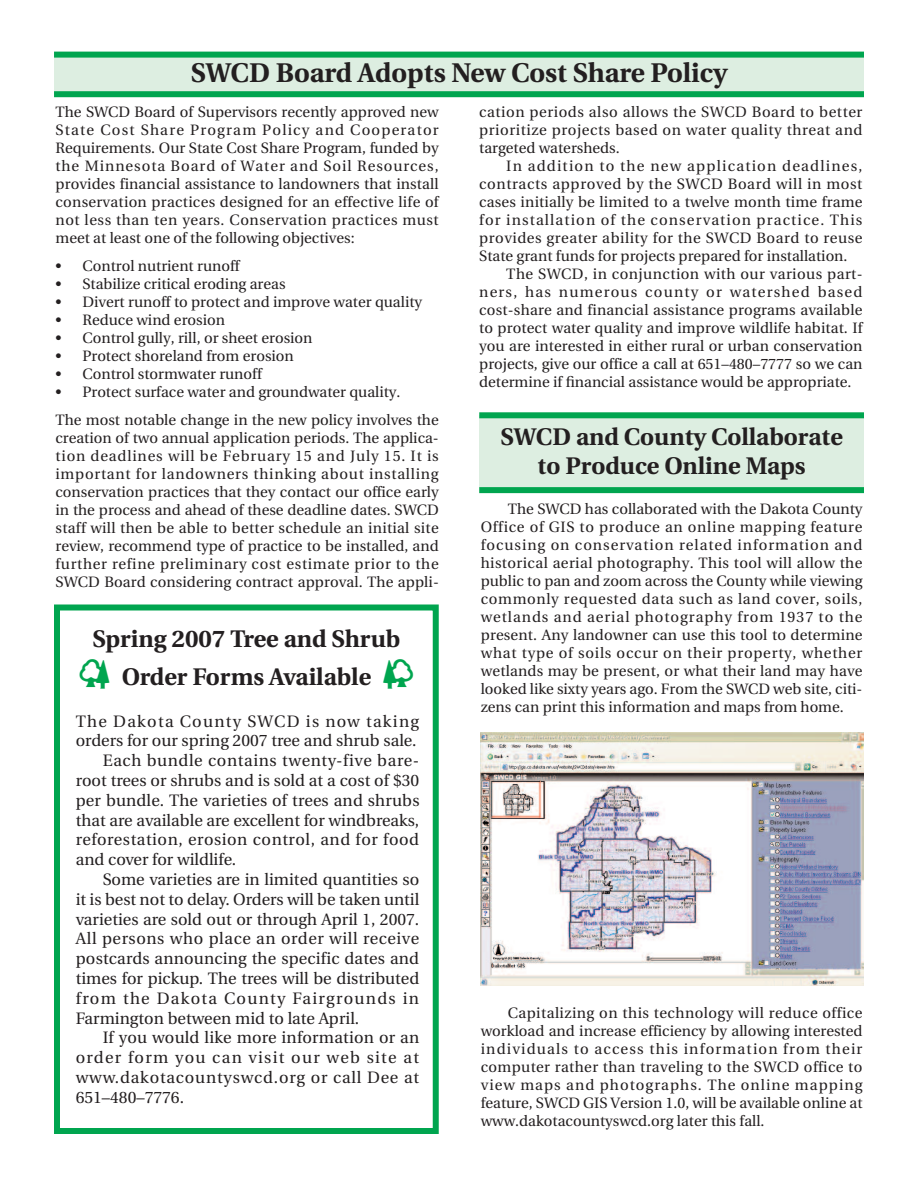
<style>
.page{position:relative;width:918px;height:1188px;background:#fff}
.page>*{position:absolute;margin:0;border:0;box-sizing:border-box;transform-origin:0 0}
.t1{font:700 27px "Utopia";color:#231f20}
.t2{font:700 24px/38.4px "Utopia";color:#231f20;text-align:center}
.t3{font:16.5px "Utopia";letter-spacing:.01em;color:#231f20}
.t4{font:16.5px "Utopia";letter-spacing:.035em;color:#231f20}
.t5{font:16.5px "Utopia";letter-spacing:.08em;color:#231f20}
.t6{font:16.5px "Utopia";letter-spacing:.05em;color:#231f20}
.t7{font:15px/18px "Utopia";color:#231f20;text-align:justify}
.t8{font:15px "Utopia";letter-spacing:.08em;color:#231f20}
.t9{font:15px "Utopia";letter-spacing:.075em;color:#231f20}
.t10{font:15px "Utopia";letter-spacing:.035em;color:#231f20}
.t11{font:15px "Utopia";letter-spacing:.04em;color:#231f20}
.t12{font:15px "Utopia";letter-spacing:.03em;color:#231f20}
.s1{font-family:"Botanical";font-weight:400;font-size:36px;color:#00a54f}
</style>
<div class="page">
<div style="left:54px;top:55px;width:810px;height:40px;background:#ddeee1"></div>
<div style="left:54px;top:52px;width:810px;height:6px;background:#00a54f"></div>
<div style="left:54px;top:91px;width:810px;height:6px;background:#00a54f"></div>
<div style="left:54px;top:604px;width:385px;height:530px;border:6px solid #00a54f"></div>
<div style="left:479px;top:415px;width:385px;height:77px;background:#ddeee1"></div>
<div style="left:479px;top:412px;width:385px;height:6px;background:#00a54f"></div>
<div style="left:479px;top:487px;width:385px;height:6px;background:#00a54f"></div>
<img style="left:481px;top:732px;width:383px;height:253px">
<h1 class="t1" style="left:191px;top:62px;width:538px">SWCD Board Adopts New Cost Share Policy</h1>
<p class="t7" style="left:56px;top:104px;width:385px">The SWCD Board of Supervisors recently approved new State Cost Share Program Policy and Cooperator Requirements. Our State Cost Share Program, funded by the Minnesota Board of Water and Soil Resources, provides financial assistance to landowners that install conservation practices designed for an effective life of not less than ten years. Conservation practices must meet at least one of the following objectives:</p>
<p class="t7" style="left:56px;top:258px;width:186px">• Control nutrient runoff</p>
<p class="t7" style="left:56px;top:276px;width:232px">• Stabilize critical eroding areas</p>
<p class="t7" style="left:56px;top:294px;width:368px">• Divert runoff to protect and improve water quality</p>
<p class="t7" style="left:56px;top:312px;width:171px">• Reduce wind erosion</p>
<p class="t7" style="left:56px;top:330px;width:259px">• Control gully, rill, or sheet erosion</p>
<p class="t7" style="left:56px;top:348px;width:240px">• Protect shoreland from erosion</p>
<p class="t7" style="left:56px;top:366px;width:208px">• Control stormwater runoff</p>
<p class="t7" style="left:56px;top:379px;width:385px;line-height:27.8px">• Protect surface water and groundwater quality.<br>The most notable change in the new policy involves the</p>
<p class="t7" style="left:56px;top:430px;width:385px">creation of two annual application periods. The applica&shy;tion deadlines will be February 15 and July 15. It is important for landowners thinking about installing conservation practices that they contact our office early in the process and ahead of these deadline dates. SWCD staff will then be able to better schedule an initial site review, recommend type of practice to be installed, and further refine preliminary cost estimate prior to the SWCD Board considering contract approval. The appli-</p>
<h2 class="t2" style="left:77px;top:621px;width:341px">Spring 2007 Tree and Shrub<br><span class="s1">S</span> Order Forms Available <span class="s1">T</span></h2>
<p class="t5" style="left:76px;top:714px;width:345px">The Dakota County SWCD is now taking</p>
<p class="t3" style="left:76px;top:734px;width:342px">orders for our spring 2007 tree and shrub sale.</p>
<p class="t4" style="left:103px;top:754px;width:318px">Each bundle contains twenty-five bare-</p>
<p class="t3" style="left:76px;top:774px;width:345px">root trees or shrubs and is sold at a cost of $30</p>
<p class="t3" style="left:76px;top:793px;width:345px">per bundle. The varieties of trees and shrubs</p>
<p class="t3" style="left:76px;top:813px;width:345px">that are available are excellent for windbreaks,</p>
<p class="t4" style="left:76px;top:833px;width:345px">reforestation, erosion control, and for food</p>
<p class="t3" style="left:76px;top:853px;width:162px">and cover for wildlife.</p>
<p class="t3" style="left:103px;top:873px;width:318px">Some varieties are in limited quantities so</p>
<p class="t3" style="left:76px;top:892px;width:345px">it is best not to delay. Orders will be taken until</p>
<p class="t3" style="left:76px;top:912px;width:345px">varieties are sold out or through April 1, 2007.</p>
<p class="t4" style="left:76px;top:932px;width:345px">All persons who place an order will receive</p>
<p class="t3" style="left:76px;top:952px;width:345px">postcards announcing the specific dates and</p>
<p class="t3" style="left:76px;top:972px;width:345px">times for pickup. The trees will be distributed</p>
<p class="t5" style="left:76px;top:991px;width:345px">from the Dakota County Fairgrounds in</p>
<p class="t3" style="left:76px;top:1011px;width:285px">Farmington between mid to late April.</p>
<p class="t3" style="left:103px;top:1031px;width:318px">If you would like more information or an</p>
<p class="t5" style="left:76px;top:1051px;width:345px">order form you can visit our web site at</p>
<p class="t6" style="left:76px;top:1071px;width:345px">www.dakotacountyswcd.org or call Dee at</p>
<p class="t3" style="left:76px;top:1090px;width:110px">651–480–7776.</p>
<p class="t7" style="left:479px;top:104px;width:385px">cation periods also allows the SWCD Board to better prioritize projects based on water quality threat and targeted watersheds.</p>
<p class="t8" style="left:506px;top:160px;width:358px">In addition to the new application deadlines,</p>
<p class="t11" style="left:479px;top:178px;width:385px">contracts approved by the SWCD Board will in most</p>
<p class="t7" style="left:479px;top:194px;width:385px">cases initially be limited to a twelve month time frame</p>
<p class="t9" style="left:479px;top:214px;width:385px">for installation of the conservation practice. This</p>
<p class="t10" style="left:479px;top:232px;width:385px">provides greater ability for the SWCD Board to reuse</p>
<p class="t7" style="left:479px;top:248px;width:370px">State grant funds for projects prepared for installation.</p>
<p class="t12" style="left:506px;top:268px;width:358px">The SWCD, in conjunction with our various part-</p>
<p class="t8" style="left:479px;top:286px;width:385px">ners, has numerous county or watershed based</p>
<p class="t7" style="left:479px;top:302px;width:385px">cost-share and financial assistance programs available</p>
<p class="t7" style="left:479px;top:320px;width:385px">to protect water quality and improve wildlife habitat. If</p>
<p class="t7" style="left:479px;top:338px;width:385px">you are interested in either rural or urban conservation</p>
<p class="t7" style="left:479px;top:356px;width:385px">projects, give our office a call at 651–480–7777 so we can</p>
<p class="t7" style="left:479px;top:374px;width:374px">determine if financial assistance would be appropriate.</p>
<h2 class="t2" style="left:500px;top:425px;width:344px;line-height:28.8px">SWCD and County Collaborate to Produce Online Maps</h2>
<p class="t7" style="left:481px;top:501px;width:383px;text-indent:27px">The SWCD has collaborated with the Dakota County Office of GIS to produce an online mapping feature focusing on conservation related information and historical aerial photography. This tool will allow the public to pan and zoom across the County while viewing commonly requested data such as land cover, soils, wetlands and aerial photography from 1937 to the present. Any landowner can use this tool to determine what type of soils occur on their property, whether wetlands may be present, or what their land may have looked like sixty years ago. From the SWCD web site, citi&shy;zens can print this information and maps from home.</p>
<p class="t7" style="left:481px;top:1005px;width:383px;text-indent:27px">Capitalizing on this technology will reduce office workload and increase efficiency by allowing interested individuals to access this information from their computer rather than traveling to the SWCD office to view maps and photographs. The online mapping feature, SWCD GIS Version 1.0, will be available online at www.dakotacountyswcd.org later this fall.</p>
</div>
